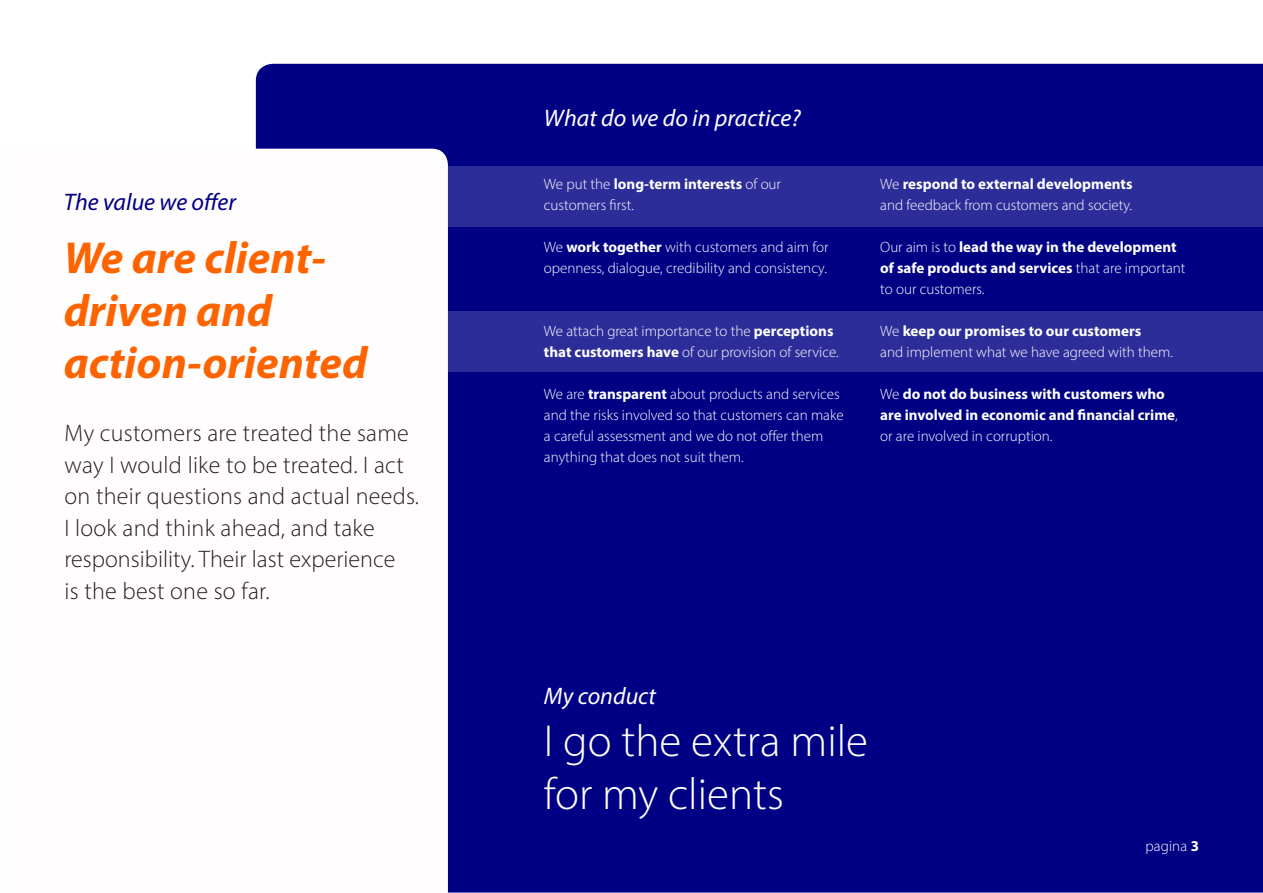
<style>
.page{position:relative;width:1263px;height:893px;background:#fff}
.page>*{position:absolute;margin:0;border:0;box-sizing:border-box;transform-origin:0 0}
.t1{font:italic 700 45px "Myriad Pro";color:#fd6400}
.t2{font:300 45px/52.5px "Myriad Pro";color:#fff}
.t3{font:300 24px/31.5px "Myriad Pro";letter-spacing:.01em;color:#231f20}
.t4{font:italic 24px "Myriad Pro";color:#fffdfe}
.t5{font:italic 24px "Myriad Pro";color:#000085}
.t6{font:300 15px/21px "Myriad Pro";color:#fff}
.t7{font:700 15px "Myriad Pro";color:#fff}
.s1{font-weight:300}
.s2{font-weight:700}
</style>
<div class="page">
<div style="left:256px;top:64px;width:1007px;height:829px;background:#000085"></div>
<div style="left:448px;top:166px;width:815px;height:61px;background:#33339d"></div>
<div style="left:448px;top:311px;width:815px;height:61px;background:#33339d"></div>
<svg style="left:256px;top:149px;width:192px;height:744px"></svg>
<p class="t4" style="left:544px;top:103px;width:258px">What do we do in practice?</p>
<p class="t7" style="left:544px;top:174px;width:239px"><span class="s1">We put the</span> long-term interests <span class="s1">of our</span></p>
<p class="t6" style="left:544px;top:194px;width:92px">customers first.</p>
<p class="t6" style="left:544px;top:236px;width:286px">We <span class="s2">work together</span> with customers and aim for openness, dialogue, credibility and consistency.</p>
<p class="t7" style="left:880px;top:174px;width:254px"><span class="s1">We</span> respond to external developments</p>
<p class="t6" style="left:880px;top:194px;width:253px">and feedback from customers and society.</p>
<p class="t7" style="left:880px;top:237px;width:298px"><span class="s1">Our aim is to</span> lead the way in the development</p>
<p class="t6" style="left:880px;top:257px;width:307px"><span class="s2">of safe products and services</span> that are important to our customers.</p>
<p class="t7" style="left:880px;top:321px;width:262px"><span class="s1">We</span> keep our promises to our customers</p>
<p class="t6" style="left:880px;top:341px;width:294px">and implement what we have agreed with them.</p>
<p class="t7" style="left:880px;top:384px;width:286px"><span class="s1">We</span> do not do business with customers who</p>
<p class="t7" style="left:880px;top:405px;width:299px">are involved in economic and financial crime<span class="s1">,</span></p>
<p class="t5" style="left:64px;top:187px;width:174px">The value we offer</p>
<p class="t1" style="left:64px;top:229px;width:264px">We are client-</p>
<p class="t1" style="left:64px;top:281px;width:210px">driven and</p>
<p class="t1" style="left:64px;top:334px;width:305px">action-oriented</p>
<p class="t6" style="left:544px;top:320px;width:296px">We attach great importance to the <span class="s2">perceptions that customers have</span> of our provision of service.</p>
<p class="t6" style="left:544px;top:383px;width:301px">We are <span class="s2">transparent</span> about products and services and the risks involved so that customers can make a careful assessment and we do not offer them anything that does not suit them.</p>
<p class="t3" style="left:64px;top:417px;width:346px">My customers are treated the same</p>
<p class="t6" style="left:880px;top:425px;width:174px">or are involved in corruption.</p>
<p class="t3" style="left:64px;top:449px;width:356px">way I would like to be treated. I act on their questions and actual needs.<br>I look and think ahead, and take responsibility. Their last experience<br>is the best one so far.</p>
<p class="t4" style="left:544px;top:681px;width:114px">My conduct</p>
<p class="t2" style="left:544px;top:714px;width:326px">I go the extra mile for my clients</p>
<p class="t6" style="left:1145px;top:835px;width:55px">pagina <span class="s2">3</span></p>
</div>
